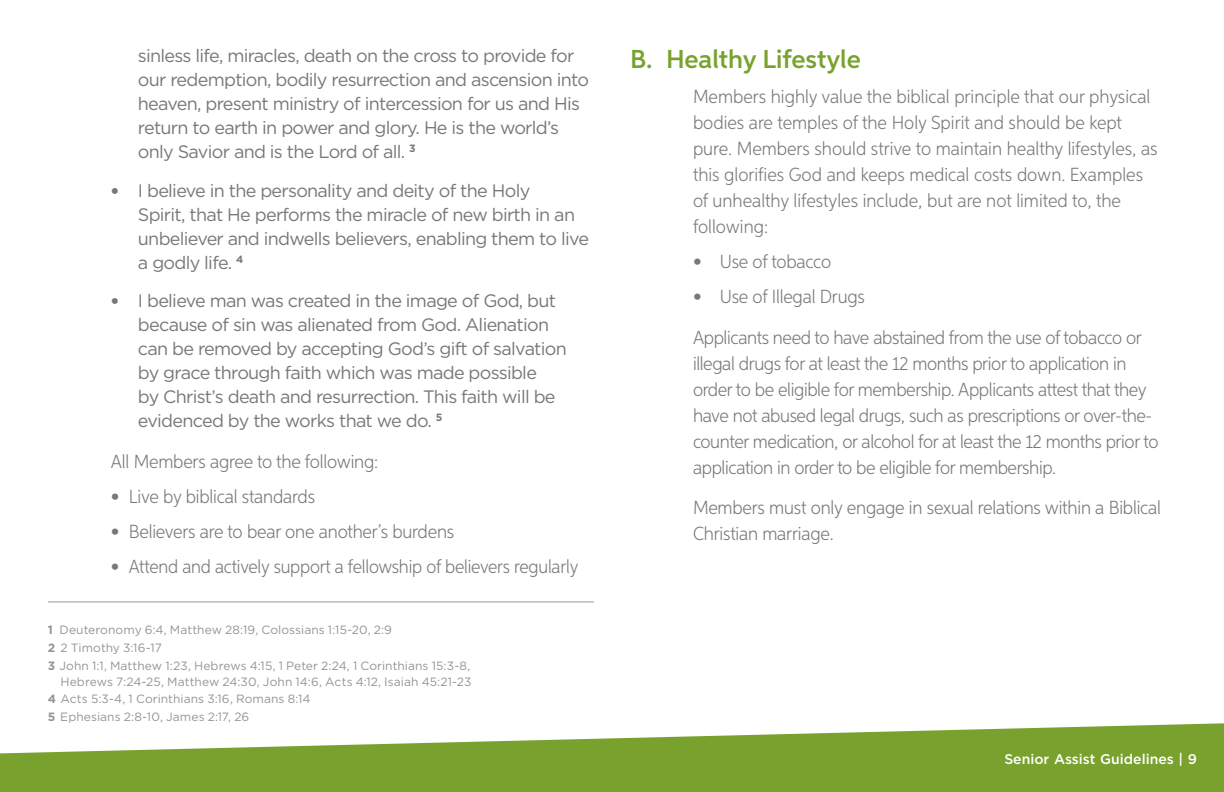
<style>
.page{position:relative;width:1224px;height:792px;background:#fff}
.page>*{position:absolute;margin:0;border:0;box-sizing:border-box;transform-origin:0 0}
.A__Subhead{font:600 26px "Aspira";color:#78a22d}
.Text{font:300 19px/26px "Aspira Nar";letter-spacing:-.01em;color:#76787b}
._1__List{font:300 19px "Aspira Nar";letter-spacing:-.01em;color:#76787b}
._1__List-2{font:18px/24px "Gotham";letter-spacing:-.04em;color:#76787b}
.t1{font:500 14px "Gotham";color:#fff}
.t2{font:12px/16px "Gotham";letter-spacing:.005em;color:#939598;text-align:right}
.s1{font-family:"Aspira Nar";font-weight:300}
.s2{font-weight:700}
</style>
<div class="page">
<svg style="left:0;top:723px;width:1224px;height:69px;fill:#78a22d"></svg>
<hr style="left:48px;top:602px;width:546px;height:1px;background:#939598">
<p class="_1__List-2" style="left:138px;top:44px;width:453px">sinless life, miracles, death on the cross to provide for our redemption, bodily resurrection and ascension into heaven, present ministry of intercession for us and His return to earth in power and glory. He is the world’s only Savior and is the Lord of all. <sup>3</sup></p>
<p class="_1__List-2" style="left:138px;top:178px;width:453px;text-indent:-27px"><span class="s1">•</span> I believe in the personality and deity of the Holy<br>Spirit, that He performs the miracle of new birth in an unbeliever and indwells believers, enabling them to live a godly life. <sup>4</sup></p>
<p class="_1__List-2" style="left:138px;top:288px;width:430px;text-indent:-27px"><span class="s1">•</span> I believe man was created in the image of God, but because of sin was alienated from God. Alienation can be removed by accepting God’s gift of salvation by grace through faith which was made possible<br>by Christ’s death and resurrection. This faith will be evidenced by the works that we do. <sup>5</sup></p>
<p class="Text" style="left:111px;top:448px;width:269px">All Members agree to the following:</p>
<p class="Text" style="left:111px;top:483px;width:206px">• Live by biblical standards</p>
<p class="Text" style="left:111px;top:518px;width:345px">• Believers are to bear one another’s burdens</p>
<p class="Text" style="left:111px;top:553px;width:469px">• Attend and actively support a fellowship of believers regularly</p>
<p class="t2" style="left:48px;top:622px;width:346px"><span class="s2">1</span> Deuteronomy 6:4, Matthew 28:19, Colossians 1:15-20, 2:9</p>
<p class="t2" style="left:48px;top:639px;width:115px"><span class="s2">2</span> 2 Timothy 3:16-17</p>
<p class="t2" style="left:48px;top:657px;width:425px"><span class="s2">3</span> John 1:1, Matthew 1:23, Hebrews 4:15, 1 Peter 2:24, 1 Corinthians 15:3-8,<br>Hebrews 7:24-25, Matthew 24:30, John 14:6, Acts 4:12, Isaiah 45:21-23</p>
<p class="t2" style="left:48px;top:691px;width:264px"><span class="s2">4</span> Acts 5:3-4, 1 Corinthians 3:16, Romans 8:14</p>
<p class="t2" style="left:48px;top:709px;width:203px"><span class="s2">5</span> Ephesians 2:8-10, James 2:17, 26</p>
<p class="A__Subhead" style="left:630px;top:43px;width:232px">B. Healthy Lifestyle</p>
<p class="Text" style="left:693px;top:83px;width:466px">Members highly value the biblical principle that our physical bodies are temples of the Holy Spirit and should be kept pure. Members should strive to maintain healthy lifestyles, as this glorifies God and keeps medical costs down. Examples of unhealthy lifestyles include, but are not limited to, the following:</p>
<p class="_1__List" style="left:693px;top:250px;width:140px">• Use of tobacco</p>
<p class="_1__List" style="left:693px;top:285px;width:173px">• Use of Illegal Drugs</p>
<p class="Text" style="left:693px;top:324px;width:467px">Applicants need to have abstained from the use of tobacco or illegal drugs for at least the 12 months prior to application in order to be eligible for membership. Applicants attest that they have not abused legal drugs, such as prescriptions or over-the&shy;counter medication, or alcohol for at least the 12 months prior to application in order to be eligible for membership.</p>
<p class="Text" style="left:693px;top:494px;width:470px">Members must only engage in sexual relations within a Biblical<br>Christian marriage.</p>
<p class="t1" style="left:1004px;top:750px;width:194px">Senior Assist Guidelines | 9</p>
</div>
